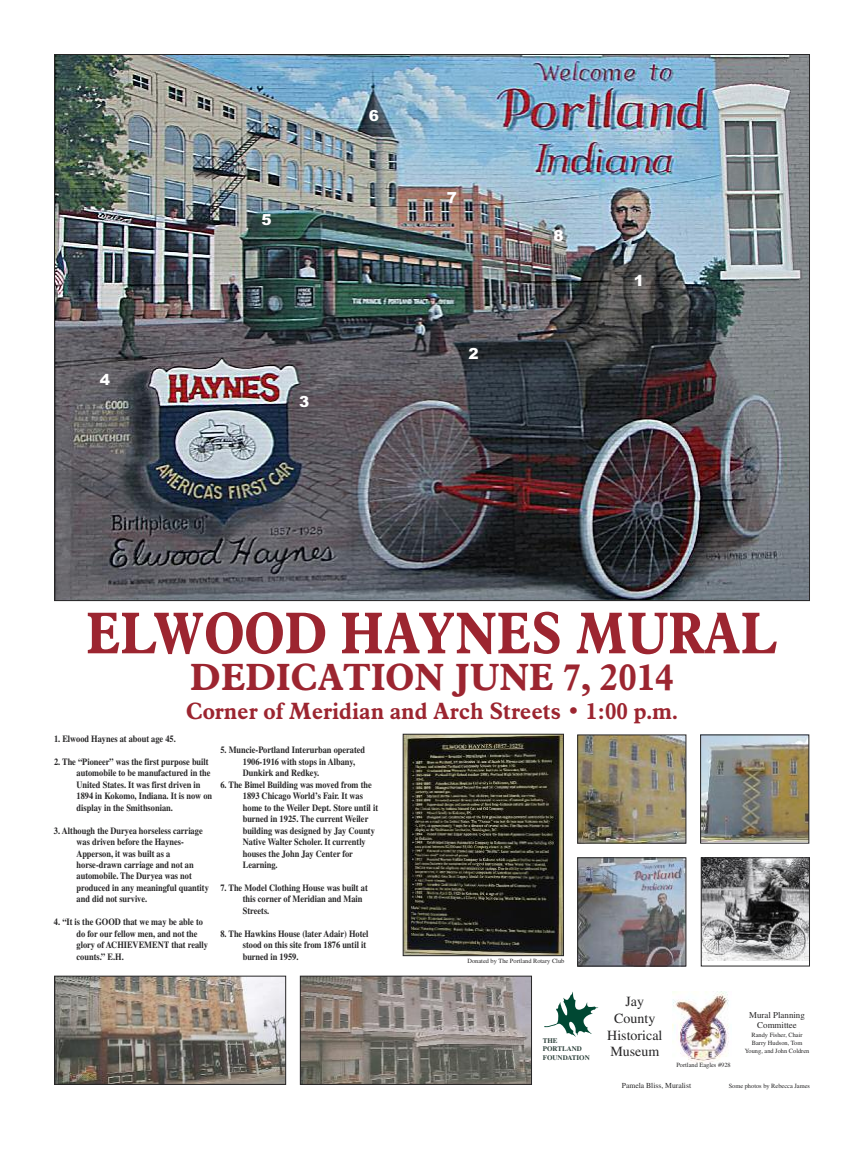
<style>
.page{position:relative;width:864px;height:1152px;background:#fff}
.page>*{position:absolute;margin:0;border:0;box-sizing:border-box;transform-origin:0 0}
.t1{font:700 57.3px "Aldine 721 BT";color:#9c2530;scale:.9 1}
.t2{font:700 36.9px "Aldine 721 BT";color:#9c2530}
.t3{font:700 22.9px "Aldine 721 BT";color:#9c2530}
.t4{font:900 15.3px "Arial";color:#fff}
.t5{font:14px/16.8px "Times";color:#272627;text-align:center}
.t6{font:700 9.5px/11.5px "Times";color:#272627;scale:.87 1}
.t7{font:8.9px/10.7px "Times";color:#272627;text-align:center}
.t8{font:7.6px "Times";color:#272627}
.t9{font:700 7px/8.4px "Times";color:#30443e}
.t10{font:6.4px/7.6px "Times";color:#272627;text-align:center}
</style>
<div class="page">
<img style="left:703px;top:859px;width:105px;height:102px">
<div style="left:701px;top:857px;width:109px;height:110px;border:1px solid #272627"></div>
<img style="left:56px;top:56px;width:752px;height:543px">
<img style="left:579px;top:736px;width:105px;height:106px">
<div style="left:577px;top:734px;width:109px;height:110px;border:1px solid #272627"></div>
<img style="left:702px;top:736px;width:105px;height:105px">
<div style="left:700px;top:734px;width:109px;height:110px;border:1px solid #272627"></div>
<img style="left:579px;top:859px;width:105px;height:106px">
<div style="left:577px;top:857px;width:109px;height:110px;border:1px solid #272627"></div>
<img style="left:405px;top:736px;width:157px;height:218px">
<div style="left:403px;top:734px;width:161px;height:222px;border:1px solid #272627"></div>
<img style="left:56px;top:978px;width:228px;height:105px">
<div style="left:54px;top:976px;width:232px;height:109px;border:1px solid #272627"></div>
<img style="left:302px;top:978px;width:228px;height:105px">
<div style="left:300px;top:976px;width:232px;height:109px;border:1px solid #272627"></div>
<svg style="left:544px;top:992px;width:54px;height:45px"></svg>
<img style="left:673px;top:992px;width:56px;height:71px">
<h3 class="t4" style="left:100px;top:371px;width:12px">4</h3>
<h3 class="t4" style="left:262px;top:211px;width:12px">5</h3>
<h3 class="t4" style="left:369px;top:107px;width:12px">6</h3>
<h3 class="t4" style="left:299px;top:393px;width:12px">3</h3>
<h3 class="t4" style="left:447px;top:188px;width:12px">7</h3>
<h3 class="t4" style="left:469px;top:345px;width:12px">2</h3>
<h3 class="t4" style="left:553px;top:227px;width:12px">8</h3>
<h3 class="t4" style="left:634px;top:271px;width:12px">1</h3>
<h1 class="t1" style="left:86px;top:613px;width:770px">ELWOOD HAYNES MURAL</h1>
<h2 class="t2" style="left:190px;top:664px;width:485px">DEDICATION JUNE 7, 2014</h2>
<h3 class="t3" style="left:186px;top:703px;width:493px">Corner of Meridian and Arch Streets • 1:00 p.m.</h3>
<p class="t6" style="left:54px;top:734px;width:142px">1. Elwood Haynes at about age 45.</p>
<p class="t6" style="left:77px;top:757px;width:157px;text-indent:-23px">2. The “Pioneer” was the first purpose built automobile to be manufactured in the United States. It was first driven in 1894 in Kokomo, Indiana. It is now on display in the Smithsonian.</p>
<p class="t6" style="left:77px;top:826px;width:154px;text-indent:-23px">3. Although the Duryea horseless carriage was driven before the Haynes-<br>Apperson, it was built as a horse-drawn carriage and not an automobile. The Duryea was not produced in any meaningful quantity and did not survive.</p>
<p class="t6" style="left:77px;top:917px;width:153px;text-indent:-23px">4. “It is the GOOD that we may be able to do for our fellow men, and not the glory of ACHIEVEMENT that really counts.” E.H.</p>
<p class="t6" style="left:243px;top:745px;width:142px;text-indent:-23px">5. Muncie-Portland Interurban operated<br>1906-1916 with stops in Albany,<br>Dunkirk and Redkey.</p>
<p class="t6" style="left:243px;top:780px;width:157px;text-indent:-23px">6. The Bimel Building was moved from the<br>1893 Chicago World’s Fair. It was home to the Weiler Dept. Store until it burned in 1925. The current Weiler building was designed by Jay County<br>Native Walter Scholer. It currently houses the John Jay Center for<br>Learning.</p>
<p class="t6" style="left:243px;top:883px;width:145px;text-indent:-23px">7. The Model Clothing House was built at this corner of Meridian and Main<br>Streets.</p>
<p class="t6" style="left:243px;top:929px;width:146px;text-indent:-23px">8. The Hawkins House (later Adair) Hotel stood on this site from 1876 until it burned in 1959.</p>
<p class="t10" style="left:468px;top:958px;width:98px">Donated by The Portland Rotary Club</p>
<p class="t9" style="left:543px;top:1037px;width:48px">THE<br>PORTLAND<br>FOUNDATION</p>
<h3 class="t5" style="left:607px;top:994px;width:57px">Jay<br>County<br>Historical<br>Museum</h3>
<p class="t10" style="left:676px;top:1061px;width:56px">Portland Eagles #928</p>
<p class="t7" style="left:749px;top:1010px;width:57px">Mural Planning<br>Committee</p>
<p class="t10" style="left:745px;top:1032px;width:66px">Randy Fisher, Chair<br>Barry Hudson, Tom<br>Young, and John Coldren</p>
<p class="t8" style="left:622px;top:1082px;width:71px">Pamela Bliss, Muralist</p>
<p class="t10" style="left:729px;top:1082px;width:83px">Some photos by Rebecca James</p>
</div>
